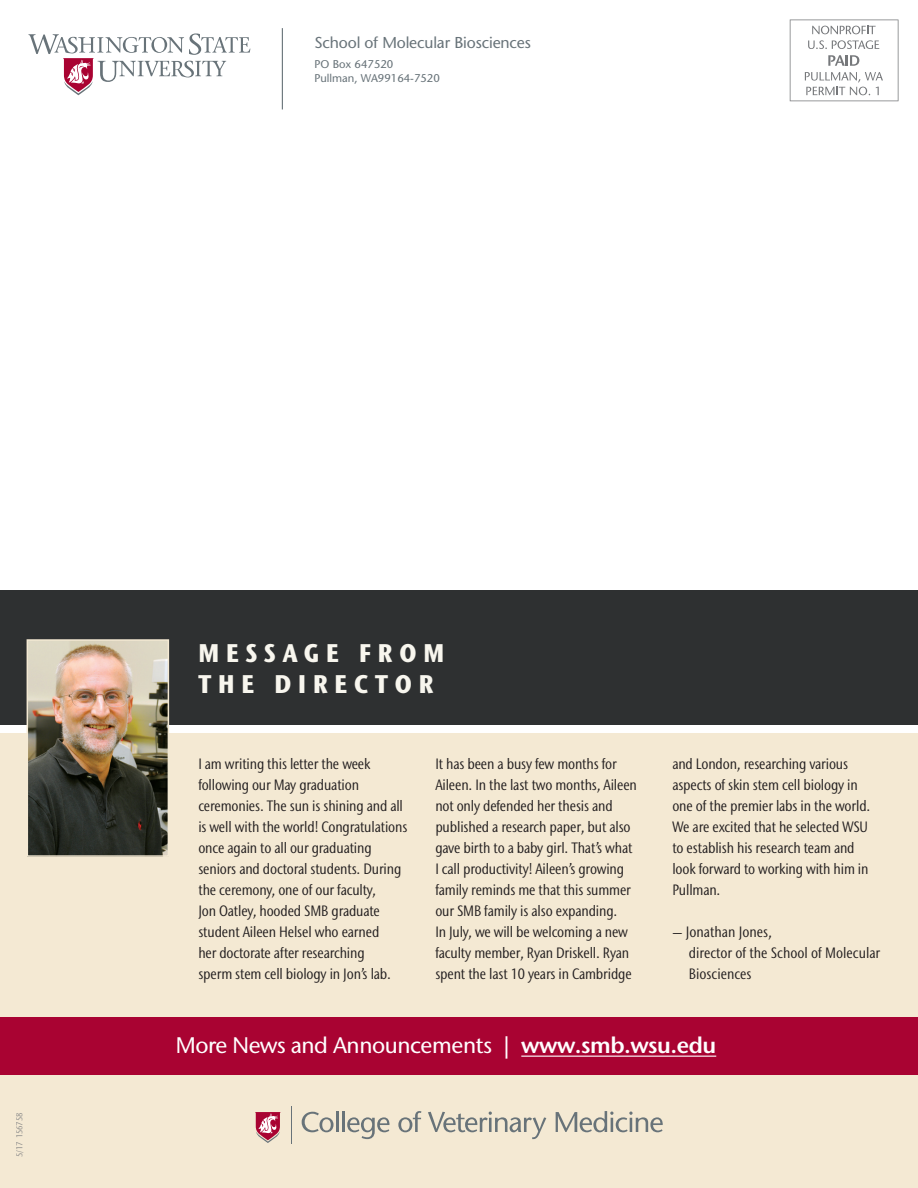
<style>
.page{position:relative;width:918px;height:1188px;background:#fff}
.page>*{position:absolute;margin:0;border:0;box-sizing:border-box;transform-origin:0 0}
.t1{font:800 condensed 25.5px/30.6px "Stone Sans IIITC Std";letter-spacing:.27em;color:#f8f6ee}
.t2{font:500 22.5px "Stone Sans IIITC Std";letter-spacing:-.02em;color:#fff}
.Name{font:500 15.75px "Stone Sans Std";letter-spacing:-.01em;color:#687379}
.t3{font:condensed 15px/21px "Stone Sans IIITC Std";letter-spacing:-.01em;color:#231f20}
.address{font:500 11.25px "Stone Sans Std";color:#687379}
.t4{font:500 condensed 9px "Stone Sans IIITC Std";letter-spacing:-.025em;color:#76787b}
.s1{font-weight:600}
</style>
<div class="page">
<div style="left:0;top:734px;width:918px;height:454px;background:#f4e9d3"></div>
<div style="left:0;top:1017px;width:918px;height:58px;background:#a90332"></div>
<hr style="left:521px;top:1056px;width:195px;height:1px;background:#fff">
<svg style="left:302px;top:1112px;width:32px;height:20px"></svg>
<hr style="left:336px;top:1111px;width:3px;height:21px;background:#687379">
<hr style="left:342px;top:1111px;width:3px;height:21px;background:#687379">
<svg style="left:347px;top:1117px;width:43px;height:22px"></svg>
<svg style="left:398px;top:1111px;width:24px;height:21px"></svg>
<svg style="left:428px;top:1112px;width:118px;height:27px"></svg>
<svg style="left:556px;top:1111px;width:107px;height:21px"></svg>
<hr style="left:291px;top:1106px;width:1px;height:37px;background:#687379">
<svg style="left:255px;top:1112px;width:25px;height:31px"></svg>
<div style="left:0;top:590px;width:918px;height:135px;background:#2e3031"></div>
<img style="left:30px;top:642px;width:136px;height:212px">
<div style="left:27px;top:639px;width:142px;height:218px;border:2px solid #f4e9d3"></div>
<hr style="left:282px;top:28px;width:1px;height:81px;background:#687379">
<svg style="left:29px;top:33px;width:221px;height:62px"></svg>
<svg style="left:790px;top:20px;width:108px;height:81px"></svg>
<p class="Name" style="left:314px;top:34px;width:218px">School of Molecular Biosciences</p>
<p class="address" style="left:314px;top:57px;width:80px">PO Box 647520</p>
<p class="address" style="left:314px;top:72px;width:127px">Pullman, WA99164-7520</p>
<p class="t4" style="left:14px;top:1157px;width:46px;rotate:-90deg">5/17 156758</p>
<p class="t1" style="left:198px;top:637px;width:247px">MESSAGE FROM<br>THE DIRECTOR</p>
<p class="t3" style="left:198px;top:753px;width:211px">I am writing this letter the week following our May graduation ceremonies. The sun is shining and all is well with the world! Congratulations once again to all our graduating seniors and doctoral students. During the ceremony, one of our faculty,<br>Jon Oatley, hooded SMB graduate student Aileen Helsel who earned<br>her doctorate after researching<br>sperm stem cell biology in Jon’s lab.</p>
<p class="t3" style="left:435px;top:753px;width:203px">It has been a busy few months for Aileen. In the last two months, Aileen not only defended her thesis and published a research paper, but also gave birth to a baby girl. That’s what I call productivity! Aileen’s growing family reminds me that this summer our SMB family is also expanding.<br>In July, we will be welcoming a new faculty member, Ryan Driskell. Ryan spent the last 10 years in Cambridge</p>
<p class="t3" style="left:672px;top:753px;width:200px">and London, researching various aspects of skin stem cell biology in one of the premier labs in the world.<br>We are excited that he selected WSU to establish his research team and look forward to working with him in<br>Pullman.</p>
<p class="t3" style="left:689px;top:921px;width:193px;text-indent:-16px">— Jonathan Jones,<br>director of the School of Molecular<br>Biosciences</p>
<p class="t2" style="left:176px;top:1032px;width:542px">More News and Announcements <span class="s1">| www.smb.wsu.edu</span></p>
</div>
